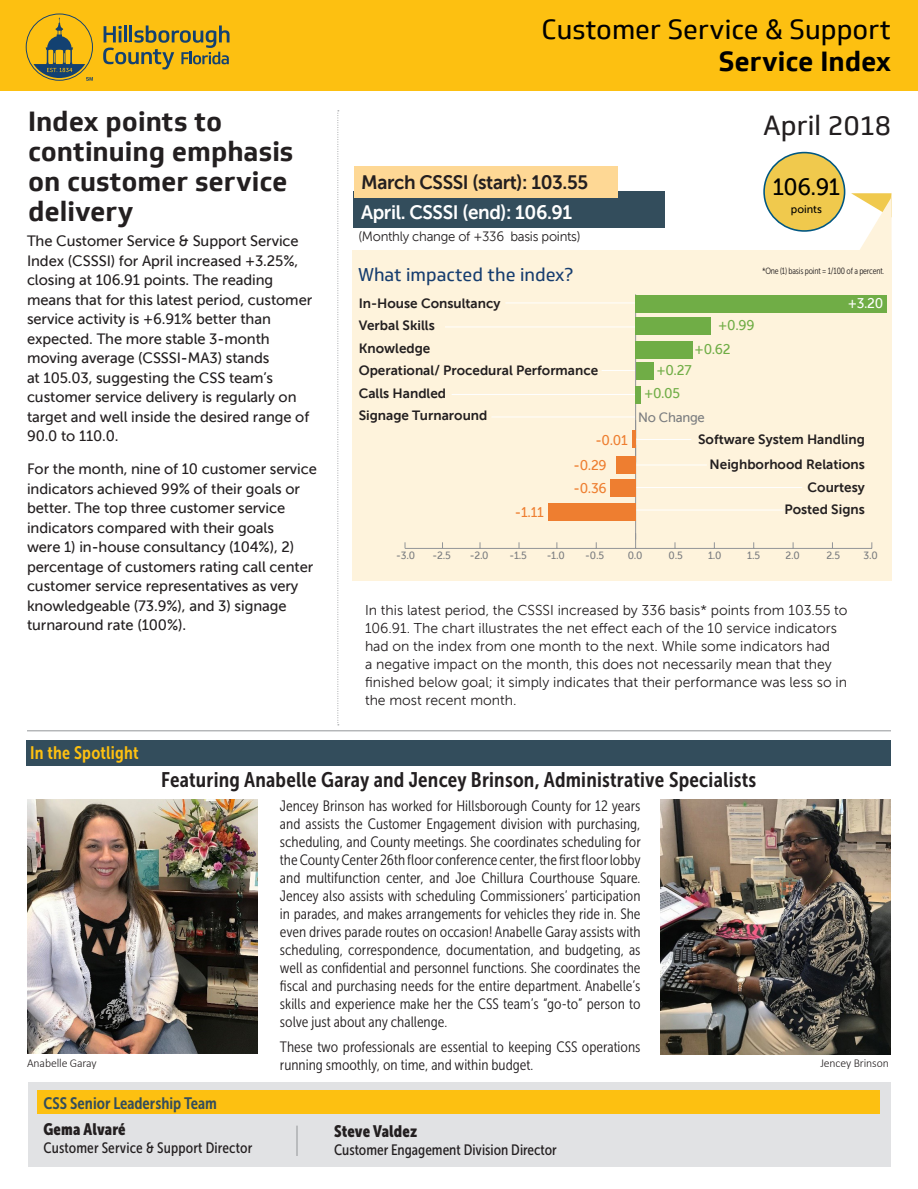
<style>
.page{position:relative;width:918px;height:1189px;background:#fff}
.page>*{position:absolute;margin:0;border:0;box-sizing:border-box;transform-origin:0 0}
.t1{font:700 27px/30px "Soleto";color:#231f20}
.t2{font:27px/32.4px "Soleto";color:#000;text-align:right}
.t3{font:27px "Soleto";color:#231f20}
.t4{font:23.55px "Museo Sans 500";color:#000}
.t5{font:21px "Museo Sans Cond 700";letter-spacing:.01em;color:#231f20}
.t6{font:19.5px "Museo Sans 700";letter-spacing:-.02em;color:#231f20}
.t7{font:19.5px "Museo Sans 700";letter-spacing:-.02em;color:#fff}
.t8{font:18px "Soleto";color:#163d6f}
.t9{font:18px "Museo Sans Cond 700";letter-spacing:.01em;color:#fdc011}
.t10{font:16.5px "Museo Sans Cond 700";color:#334d5c}
.t11{font:16.5px "Museo Sans Cond 900";letter-spacing:.005em;color:#231f20}
.t12{font:15px/18px "Museo Sans Cond 300";color:#231f20;text-align:justify}
.t13{font:15px/19.5px "Museo Sans 500";letter-spacing:-.005em;color:#231f20}
.t14{font:15px "Museo Sans Cond 500";color:#231f20}
.t15{font:14.25px/18px "Museo Sans 300";color:#231f20}
.t16{font:14.1px "Museo Sans 500";letter-spacing:-.02em;color:#70ad46}
.t17{font:14.1px "Museo Sans 500";letter-spacing:-.02em;color:#ee7e30}
.t18{font:14.1px "Museo Sans 500";color:#fff}
.t19{font:13.5px/25.5px "Museo Sans 700";color:#231f20;text-align:right}
.t20{font:13.5px "Museo Sans 300";letter-spacing:-.02em;color:#231f20}
.t21{font:13.5px "Museo Sans 500";letter-spacing:-.02em;color:#7b7d80}
.t22{font:300 12px "Calibri";letter-spacing:-.01em;color:#231f20}
.t23{font:11.1px "Museo Sans 500";color:#000}
.t24{font:10.5px "Museo Sans 500";color:#7b7d80}
.t25{font:9px "Museo Sans Cond 300";letter-spacing:-.02em;color:#231f20}
.s1{font-weight:700}
</style>
<div class="page">
<div style="left:0;top:0;width:918px;height:91px;background:#fdc011"></div>
<hr style="left:27px;top:730px;width:864px;height:1px;background:#939598">
<svg style="left:103px;top:25px;width:127px;height:44px"></svg>
<svg style="left:26px;top:13px;width:67px;height:68px"></svg>
<svg style="left:337px;top:110px;width:2px;height:615px"></svg>
<div style="left:354px;top:191px;width:311px;height:36px;background:#334d5c"></div>
<div style="left:354px;top:166px;width:264px;height:32px;background:#fed895"></div>
<div style="left:764px;top:153px;width:81px;height:78px;background:#f0c94d;border-radius:50%"></div>
<div style="left:763px;top:152px;width:82px;height:80px;border:2px solid #005782;border-radius:50%"></div>
<svg style="left:851px;top:193px;width:41px;height:57px"></svg>
<div style="left:352px;top:250px;width:540px;height:331px;background:#fef3dc"></div>
<hr style="left:505px;top:302px;width:138px;height:1px;background:#fff">
<hr style="left:445px;top:326px;width:198px;height:1px;background:#fff">
<hr style="left:452px;top:394px;width:184px;height:1px;background:#fff">
<hr style="left:602px;top:370px;width:34px;height:1px;background:#fff">
<hr style="left:635px;top:439px;width:56px;height:1px;background:#fff">
<hr style="left:491px;top:416px;width:144px;height:1px;background:#fff">
<hr style="left:635px;top:464px;width:72px;height:1px;background:#fff">
<hr style="left:636px;top:487px;width:166px;height:1px;background:#fff">
<hr style="left:636px;top:509px;width:147px;height:1px;background:#fff">
<hr style="left:405px;top:548px;width:467px;height:1px;background:#939598">
<hr style="left:635px;top:294px;width:1px;height:254px;background:#939598">
<div style="left:636px;top:295px;width:251px;height:17px;background:#70ad46"></div>
<div style="left:636px;top:317px;width:75px;height:18px;background:#70ad46"></div>
<div style="left:636px;top:341px;width:57px;height:18px;background:#70ad46"></div>
<div style="left:636px;top:362px;width:18px;height:18px;background:#70ad46"></div>
<div style="left:636px;top:386px;width:5px;height:18px;background:#70ad46"></div>
<div style="left:26px;top:741px;width:865px;height:25px;background:#334d5c"></div>
<div style="left:29px;top:1081px;width:862px;height:85px;background:#e1e2e4"></div>
<div style="left:38px;top:1090px;width:842px;height:24px;background:#fdc011"></div>
<div style="left:616px;top:456px;width:19px;height:18px;background:#ee7e30"></div>
<hr style="left:632px;top:430px;width:4px;height:18px;background:#ee7e30">
<div style="left:610px;top:478px;width:26px;height:18px;background:#ee7e30"></div>
<div style="left:548px;top:502px;width:88px;height:18px;background:#ee7e30"></div>
<hr style="left:297px;top:1125px;width:1px;height:31px;background:#939598">
<img style="left:27px;top:800px;width:230px;height:253px">
<img style="left:661px;top:800px;width:230px;height:254px">
<p class="t1" style="left:28px;top:107px;width:267px">Index points to continuing emphasis on customer service delivery</p>
<p class="t13" style="left:27px;top:231px;width:287px">The Customer Service &amp; Support Service Index (CSSSI) for April increased +3.25%, closing at 106.91 points. The reading means that for this latest period, customer service activity is +6.91% better than expected. The more stable 3-month moving average (CSSSI-MA3) stands<br>at 105.03, suggesting the CSS team’s customer service delivery is regularly on target and well inside the desired range of 90.0 to 110.0.</p>
<p class="t13" style="left:27px;top:459px;width:291px">For the month, nine of 10 customer service indicators achieved 99% of their goals or better. The top three customer service indicators compared with their goals<br>were 1) in-house consultancy (104%), 2) percentage of customers rating call center customer service representatives as very knowledgeable (73.9%), and 3) signage turnaround rate (100%).</p>
<p class="t9" style="left:30px;top:742px;width:110px">In the Spotlight</p>
<p class="t2" style="left:542px;top:13px;width:351px">Customer Service &amp; Support<br><span class="s1">Service Index</span></p>
<p class="t3" style="left:763px;top:109px;width:130px">April 2018</p>
<p class="t6" style="left:361px;top:171px;width:229px">March CSSSI (start): 103.55</p>
<p class="t7" style="left:361px;top:202px;width:213px">April. CSSSI (end): 106.91</p>
<p class="t20" style="left:358px;top:229px;width:224px">(Monthly change of +336 basis points)</p>
<p class="t4" style="left:773px;top:174px;width:69px">106.91</p>
<p class="t23" style="left:791px;top:203px;width:33px">points</p>
<p class="t8" style="left:358px;top:263px;width:217px">What impacted the index?</p>
<p class="t19" style="left:359px;top:290px;width:143px">In-House Consultancy</p>
<p class="t19" style="left:359px;top:313px;width:78px">Verbal Skills</p>
<p class="t19" style="left:359px;top:335px;width:73px">Knowledge</p>
<p class="t19" style="left:359px;top:358px;width:241px">Operational/ Procedural Performance</p>
<p class="t19" style="left:359px;top:380px;width:89px">Calls Handled</p>
<p class="t19" style="left:359px;top:403px;width:130px">Signage Turnaround</p>
<p class="t21" style="left:638px;top:409px;width:68px">No Change</p>
<p class="t16" style="left:718px;top:317px;width:38px">+0.99</p>
<p class="t16" style="left:695px;top:341px;width:37px">+0.62</p>
<p class="t16" style="left:656px;top:362px;width:37px">+0.27</p>
<p class="t16" style="left:644px;top:385px;width:38px">+0.05</p>
<p class="t25" style="left:762px;top:266px;width:124px">*One (1) basis point = 1/100 of a percent.</p>
<p class="t18" style="left:848px;top:295px;width:37px">+3.20</p>
<p class="t17" style="left:515px;top:504px;width:30px">-1.11</p>
<p class="t17" style="left:595px;top:432px;width:34px">-0.01</p>
<p class="t17" style="left:574px;top:480px;width:35px">-0.36</p>
<p class="t17" style="left:574px;top:457px;width:35px">-0.29</p>
<p class="t19" style="left:698px;top:426px;width:168px">Software System Handling<br>Neighborhood Relations</p>
<p class="t19" style="left:808px;top:474px;width:59px">Courtesy</p>
<p class="t19" style="left:784px;top:497px;width:82px">Posted Signs</p>
<p class="t24" style="left:396px;top:549px;width:20px">-3.0</p>
<p class="t24" style="left:433px;top:549px;width:20px">-2.5</p>
<p class="t24" style="left:470px;top:549px;width:20px">-2.0</p>
<p class="t24" style="left:509px;top:549px;width:19px">-1.5</p>
<p class="t24" style="left:547px;top:549px;width:20px">-1.0</p>
<p class="t24" style="left:585px;top:549px;width:20px">-0.5</p>
<p class="t24" style="left:628px;top:549px;width:16px">0.0</p>
<p class="t24" style="left:669px;top:549px;width:16px">0.5</p>
<p class="t24" style="left:708px;top:549px;width:15px">1.0</p>
<p class="t24" style="left:747px;top:549px;width:14px">1.5</p>
<p class="t24" style="left:786px;top:549px;width:16px">2.0</p>
<p class="t24" style="left:826px;top:549px;width:15px">2.5</p>
<p class="t24" style="left:864px;top:549px;width:16px">3.0</p>
<p class="t15" style="left:365px;top:601px;width:484px">In this latest period, the CSSSI increased by 336 basis* points from 103.55 to 106.91. The chart illustrates the net effect each of the 10 service indicators had on the index from one month to the next. While some indicators had<br>a negative impact on the month, this does not necessarily mean that they finished below goal; it simply indicates that their performance was less so in the most recent month.</p>
<p class="t5" style="left:161px;top:768px;width:597px">Featuring Anabelle Garay and Jencey Brinson, Administrative Specialists</p>
<p class="t12" style="left:280px;top:797px;width:362px">Jencey Brinson has worked for Hillsborough County for 12 years and assists the Customer Engagement division with purchasing, scheduling, and County meetings. She coordinates scheduling for the County Center 26th floor conference center, the first floor lobby and multifunction center, and Joe Chillura Courthouse Square.<br>Jencey also assists with scheduling Commissioners’ participation in parades, and makes arrangements for vehicles they ride in. She even drives parade routes on occasion! Anabelle Garay assists with scheduling, correspondence, documentation, and budgeting, as well as confidential and personnel functions. She coordinates the fiscal and purchasing needs for the entire department. Anabelle’s skills and experience make her the CSS team’s “go-to” person to solve just about any challenge.</p>
<p class="t12" style="left:280px;top:1038px;width:362px">These two professionals are essential to keeping CSS operations</p>
<p class="t22" style="left:27px;top:1056px;width:71px">Anabelle Garay</p>
<p class="t12" style="left:280px;top:1056px;width:255px">running smoothly, on time, and within budget.</p>
<p class="t22" style="left:820px;top:1056px;width:70px">Jencey Brinson</p>
<p class="t10" style="left:43px;top:1094px;width:175px">CSS Senior Leadership Team</p>
<p class="t11" style="left:43px;top:1120px;width:84px">Gema Alvaré</p>
<p class="t14" style="left:43px;top:1140px;width:210px">Customer Service &amp; Support Director</p>
<p class="t11" style="left:334px;top:1121px;width:85px">Steve Valdez</p>
<p class="t14" style="left:334px;top:1141px;width:224px">Customer Engagement Division Director</p>
</div>
